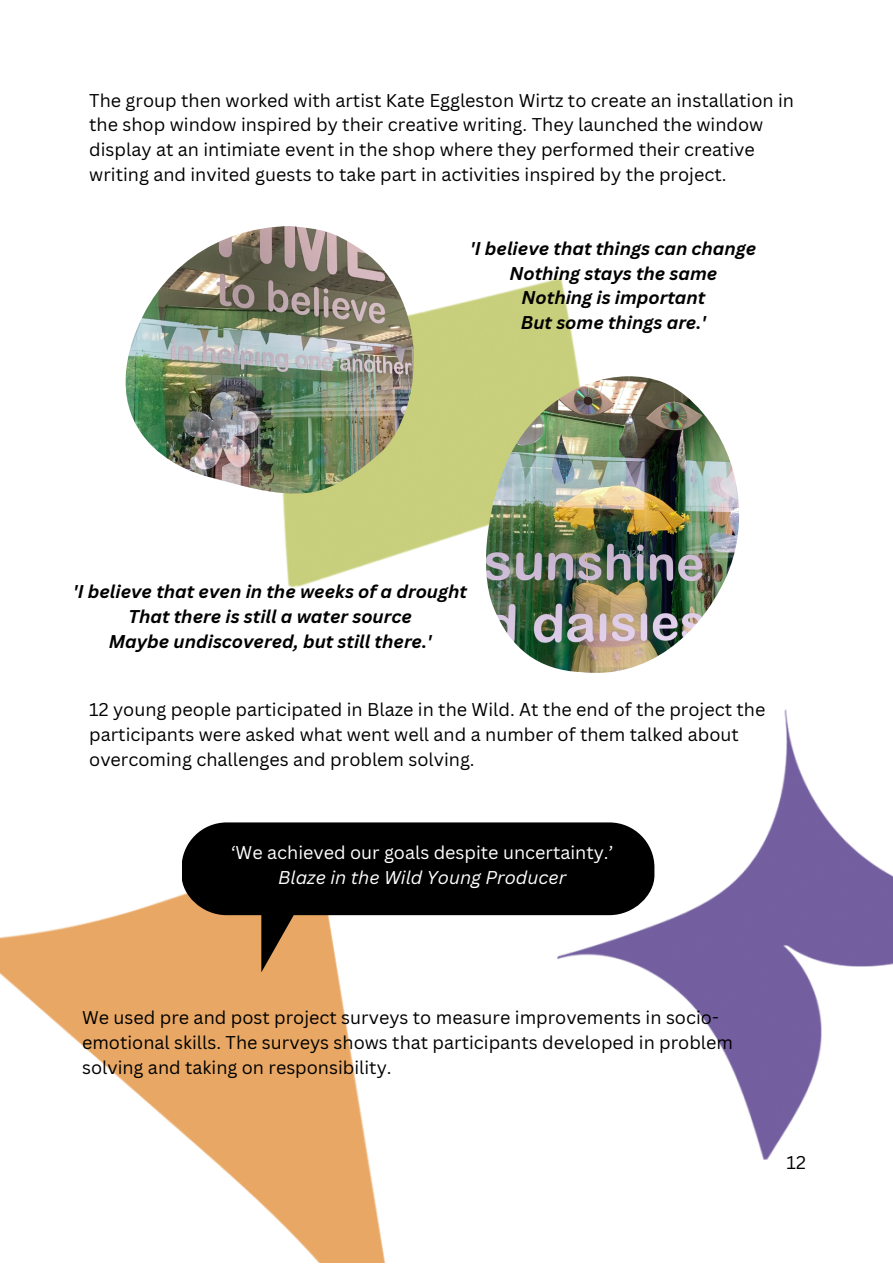
<style>
.page{position:relative;width:893px;height:1264px;background:#fff}
.page>*{position:absolute;margin:0;border:0;box-sizing:border-box;transform-origin:0 0}
.t1{font:18px/24.8px "Canva Sans";color:#000}
.t2{font:italic 700 18px "Canva Sans";color:#000}
.t3{font:18px "Canva Sans";color:#fff}
.t4{font:italic 18px "Canva Sans";color:#fff}
</style>
<div class="page">
<img style="left:720px;top:985px;width:102px;height:175px">
<img style="left:12px;top:985px;width:708px;height:277px">
<img style="left:0;top:277px;width:892px;height:708px">
<img style="left:486px;top:376px;width:253px;height:304px">
<img style="left:126px;top:226px;width:288px;height:271px">
<svg style="left:181px;top:822px;width:473px;height:150px;fill:#000"></svg>
<p class="t1" style="left:89px;top:87px;width:706px">The group then worked with artist Kate Eggleston Wirtz to create an installation in the shop window inspired by their creative writing. They launched the window display at an intimiate event in the shop where they performed their creative writing and invited guests to take part in activities inspired by the project.</p>
<p class="t2" style="left:470px;top:236px;width:288px">'I believe that things can change</p>
<p class="t2" style="left:509px;top:260px;width:209px">Nothing stays the same</p>
<p class="t2" style="left:521px;top:285px;width:185px">Nothing is important</p>
<p class="t2" style="left:521px;top:310px;width:186px">But some things are.'</p>
<p class="t2" style="left:73px;top:579px;width:395px">'I believe that even in the weeks of a drought</p>
<p class="t2" style="left:128px;top:603px;width:285px">That there is still a water source</p>
<p class="t2" style="left:109px;top:628px;width:324px">Maybe undiscovered, but still there.'</p>
<p class="t1" style="left:89px;top:697px;width:677px">12 young people participated in Blaze in the Wild. At the end of the project the participants were asked what went well and a number of them talked about overcoming challenges and problem solving.</p>
<p class="t3" style="left:231px;top:840px;width:384px">‘We achieved our goals despite uncertainty.’</p>
<p class="t4" style="left:278px;top:864px;width:289px">Blaze in the Wild Young Producer</p>
<p class="t1" style="left:82px;top:1004px;width:652px">We used pre and post project surveys to measure improvements in socio&shy;emotional skills. The surveys shows that participants developed in problem solving and taking on responsibility.</p>
<p class="t1" style="left:786px;top:1149px;width:21px">12</p>
</div>
